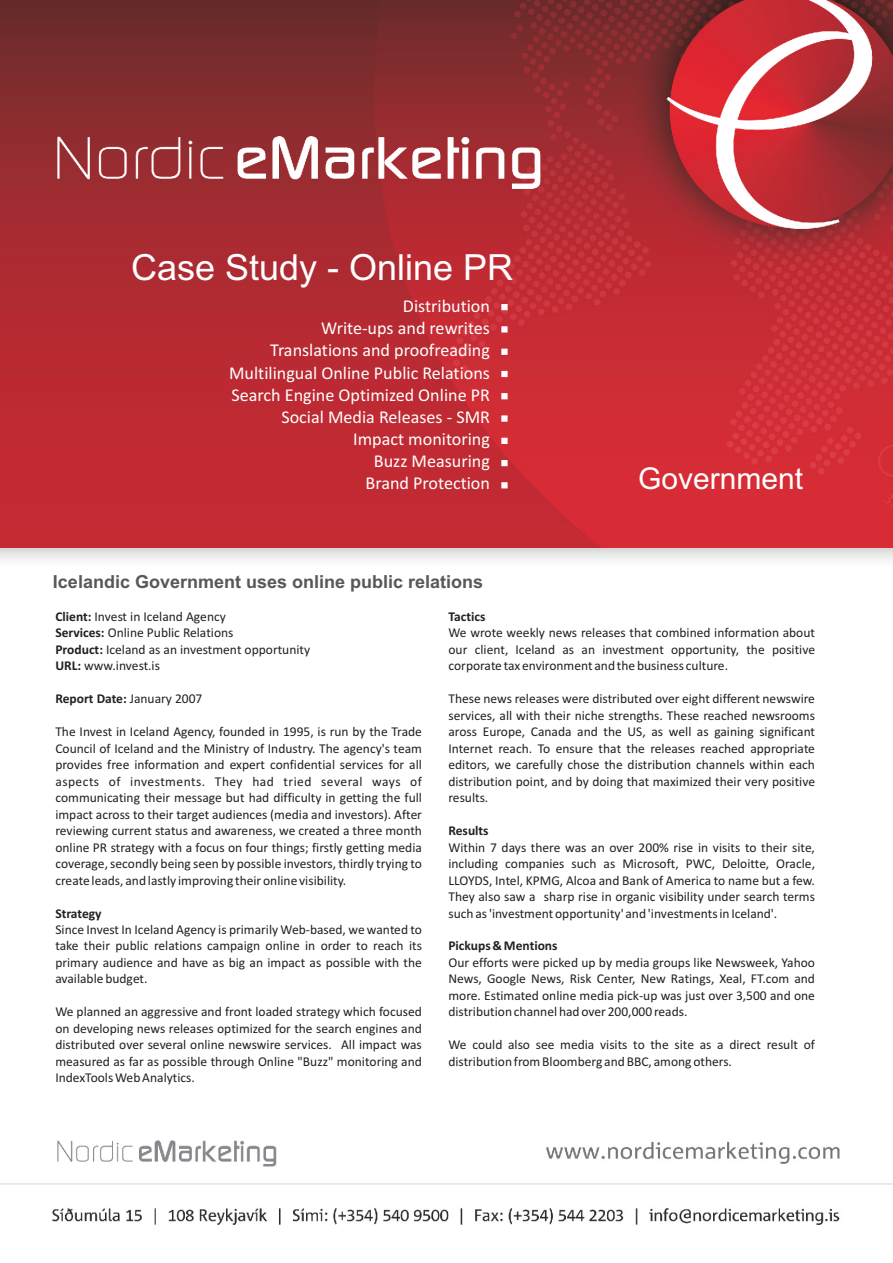
<style>
.page{position:relative;width:893px;height:1263px;background:#fff}
.page>*{position:absolute;margin:0;border:0;box-sizing:border-box;transform-origin:0 0}
.t1{font:36px "Arial";color:#fff}
.t2{font:30px "Arial";color:#fff}
.t3{font:18.15px/22.2px "Calibri";color:#fff;text-align:right}
.t4{font:700 18px "Arial";color:#57585a}
.t5{font:13.5px/16.5px "Calibri";color:#231f20;text-align:justify}
.t6{font:700 13.5px "Calibri";color:#231f20}
.s1{font-weight:700}
.s2{font-weight:400}
</style>
<div class="page">
<img style="left:0;top:0;width:893px;height:1225px">
<svg style="left:502px;top:460px;width:5px;height:6px"></svg>
<svg style="left:502px;top:482px;width:5px;height:6px"></svg>
<svg style="left:502px;top:326px;width:5px;height:6px"></svg>
<svg style="left:502px;top:438px;width:5px;height:6px"></svg>
<svg style="left:502px;top:416px;width:5px;height:5px"></svg>
<svg style="left:502px;top:393px;width:5px;height:6px"></svg>
<svg style="left:502px;top:349px;width:5px;height:6px"></svg>
<svg style="left:502px;top:371px;width:5px;height:6px"></svg>
<svg style="left:502px;top:304px;width:5px;height:6px"></svg>
<h1 class="t1" style="left:131px;top:254px;width:384px">Case Study - Online PR</h1>
<h3 class="t3" style="left:229px;top:296px;width:262px">Distribution<br>Write-ups and rewrites<br>Translations and proofreading<br>Multilingual Online Public Relations<br>Search Engine Optimized Online PR<br>Social Media Releases - SMR<br>Impact monitoring<br>Buzz Measuring<br>Brand Protection</h3>
<h2 class="t2" style="left:638px;top:467px;width:167px">Government</h2>
<h3 class="t4" style="left:53px;top:575px;width:432px">Icelandic Government uses online public relations</h3>
<p class="t5" style="left:55px;top:609px;width:256px;text-align:left"><span class="s1">Client:</span> Invest in Iceland Agency<br><span class="s1">Services:</span> Online Public Relations<br><span class="s1">Product:</span> Iceland as an investment opportunity <span class="s1">URL:</span> www.invest.is</p>
<p class="t6" style="left:55px;top:693px;width:149px">Report Date: <span class="s2">January 2007</span></p>
<p class="t5" style="left:55px;top:725px;width:368px">The Invest in Iceland Agency, founded in 1995, is run by the Trade Council of Iceland and the Ministry of Industry. The agency's team provides free information and expert confidential services for all aspects of investments. They had tried several ways of communicating their message but had difficulty in getting the full impact across to their target audiences (media and investors). After reviewing current status and awareness, we created a three month online PR strategy with a focus on four things; firstly getting media coverage, secondly being seen by possible investors, thirdly trying to create leads, and lastly improving their online visibility.</p>
<p class="t6" style="left:55px;top:907px;width:48px">Strategy</p>
<p class="t5" style="left:55px;top:922px;width:368px">Since Invest In Iceland Agency is primarily Web-based, we wanted to take their public relations campaign online in order to reach its primary audience and have as big an impact as possible with the available budget.</p>
<p class="t5" style="left:55px;top:1005px;width:368px">We planned an aggressive and front loaded strategy which focused on developing news releases optimized for the search engines and distributed over several online newswire services. All impact was measured as far as possible through Online "Buzz" monitoring and IndexTools Web Analytics.</p>
<p class="t6" style="left:448px;top:611px;width:39px">Tactics</p>
<p class="t5" style="left:448px;top:626px;width:368px">We wrote weekly news releases that combined information about our client, Iceland as an investment opportunity, the positive corporate tax environment and the business culture.</p>
<p class="t5" style="left:448px;top:692px;width:368px">These news releases were distributed over eight different newswire services, all with their niche strengths. These reached newsrooms aross Europe, Canada and the US, as well as gaining significant Internet reach. To ensure that the releases reached appropriate editors, we carefully chose the distribution channels within each distribution point, and by doing that maximized their very positive results.</p>
<p class="t6" style="left:448px;top:825px;width:42px">Results</p>
<p class="t5" style="left:448px;top:840px;width:368px">Within 7 days there was an over 200% rise in visits to their site, including companies such as Microsoft, PWC, Deloitte, Oracle, LLOYDS, Intel, KPMG, Alcoa and Bank of America to name but a few.<br>They also saw a sharp rise in organic visibility under search terms such as 'investment opportunity' and 'investments in Iceland'.</p>
<p class="t6" style="left:448px;top:940px;width:111px">Pickups &amp; Mentions</p>
<p class="t5" style="left:448px;top:955px;width:368px">Our efforts were picked up by media groups like Newsweek, Yahoo News, Google News, Risk Center, New Ratings, Xeal, FT.com and more. Estimated online media pick-up was just over 3,500 and one distribution channel had over 200,000 reads.</p>
<p class="t5" style="left:448px;top:1038px;width:368px">We could also see media visits to the site as a direct result of distribution from Bloomberg and BBC, among others.</p>
</div>
